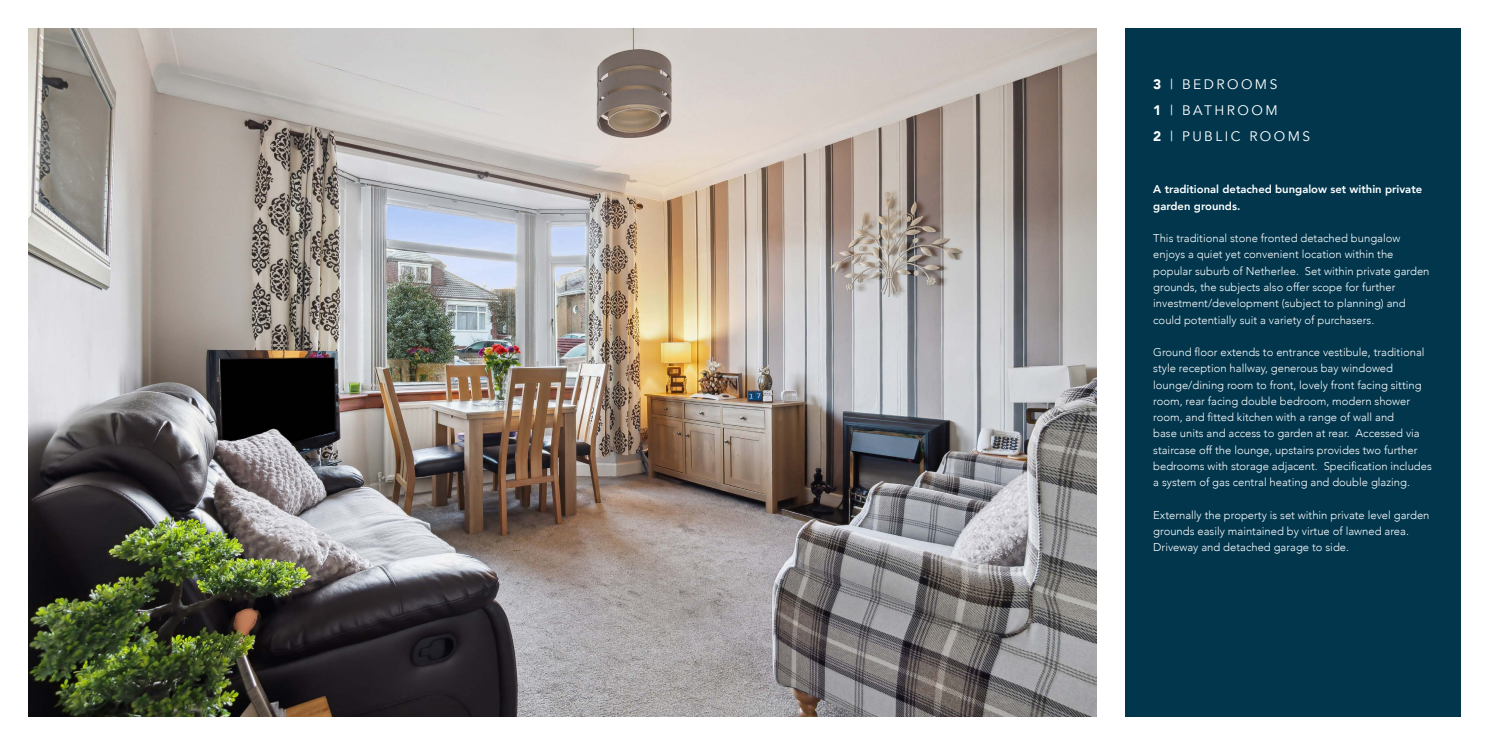
<style>
.page{position:relative;width:1489px;height:745px;background:#fff}
.page>*{position:absolute;margin:0;border:0;box-sizing:border-box;transform-origin:0 0}
.t1{font:13.75px "Avenir";letter-spacing:.18em;color:#fff}
.t2{font:300 11.25px/16.2px "Avenir";color:#fff}
.t3{font:800 11.25px/16.2px "Avenir";color:#fff}
.s1{font-weight:900}
</style>
<div class="page">
<div style="left:28px;top:28px;width:1432px;height:688px;background:#01364d"></div>
<div style="left:1096px;top:0;width:28px;height:744px;background:#fff"></div>
<img style="left:28px;top:28px;width:1068px;height:688px">
<p class="t1" style="left:1153px;top:75px;width:126px"><span class="s1">3</span> | BEDROOMS</p>
<p class="t1" style="left:1153px;top:102px;width:126px"><span class="s1">1</span> | BATHROOM</p>
<p class="t1" style="left:1153px;top:128px;width:158px"><span class="s1">2</span> | PUBLIC ROOMS</p>
<p class="t3" style="left:1153px;top:181px;width:270px">A traditional detached bungalow set within private garden grounds.</p>
<p class="t2" style="left:1153px;top:230px;width:278px">This traditional stone fronted detached bungalow enjoys a quiet yet convenient location within the popular suburb of Netherlee. Set within private garden grounds, the subjects also offer scope for further investment/development (subject to planning) and could potentially suit a variety of purchasers.</p>
<p class="t2" style="left:1153px;top:344px;width:280px">Ground floor extends to entrance vestibule, traditional style reception hallway, generous bay windowed lounge/dining room to front, lovely front facing sitting room, rear facing double bedroom, modern shower room, and fitted kitchen with a range of wall and<br>base units and access to garden at rear. Accessed via staircase off the lounge, upstairs provides two further bedrooms with storage adjacent. Specification includes a system of gas central heating and double glazing.</p>
<p class="t2" style="left:1153px;top:506px;width:278px">Externally the property is set within private level garden grounds easily maintained by virtue of lawned area.<br>Driveway and detached garage to side.</p>
</div>
